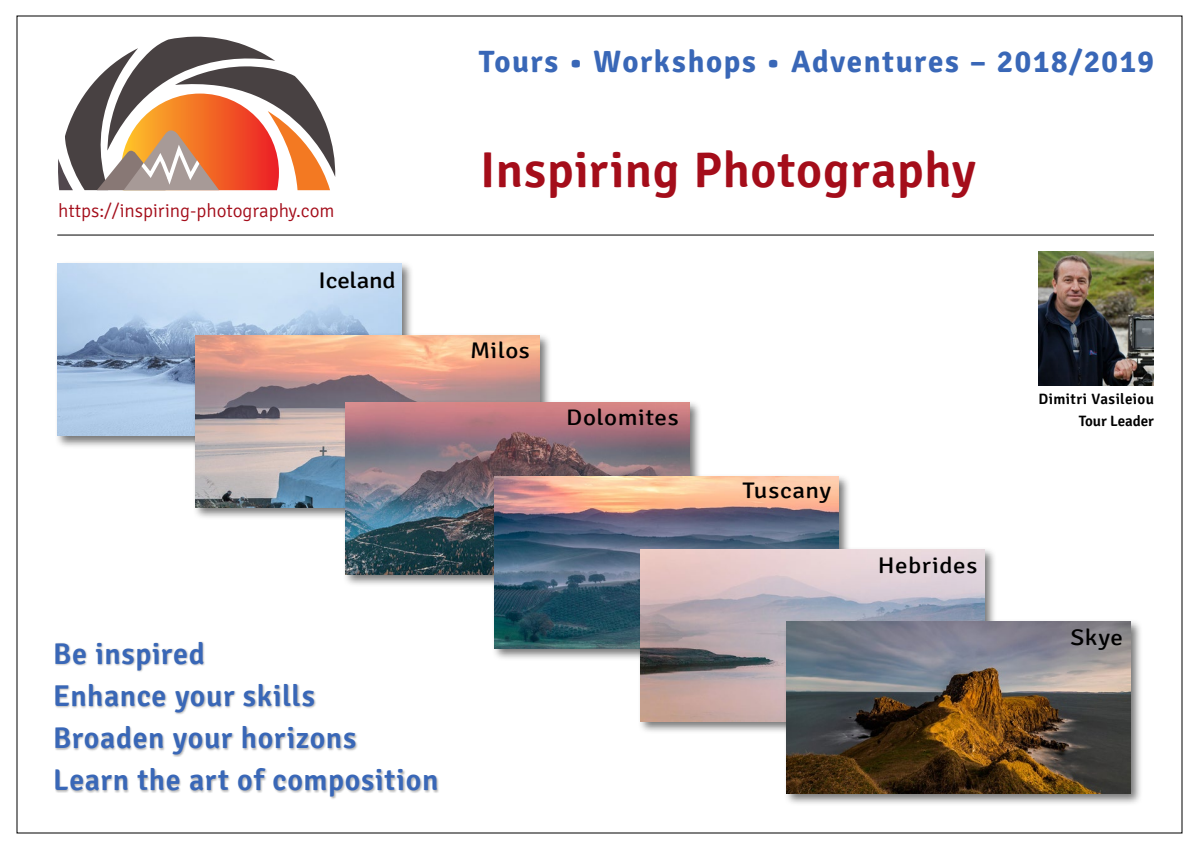
<style>
.page{position:relative;width:1200px;height:850px;background:#fff}
.page>*{position:absolute;margin:0;border:0;box-sizing:border-box;transform-origin:0 0}
.t1{font:600 50px "Signika";letter-spacing:.01em;color:#a40d1a}
.t2{font:700 31px "Signika Negative";letter-spacing:.05em;color:#3967b7}
.t3{font:600 30px/42px "Signika";letter-spacing:.02em;color:#3967b7}
.t4{font:22.5px "Signika";letter-spacing:.02em;color:#000;scale:1.11 1}
.t5{font:22.5px "Signika";letter-spacing:-.01em;color:#000;scale:1.11 1}
.t6{font:300 19px "Signika";color:#a40d1a}
.t7{font:600 15px/22px "Signika";letter-spacing:.02em;color:#000;text-align:right}
</style>
<div class="page">
<svg style="left:58px;top:37px;width:278px;height:153px"></svg>
<div style="left:55px;top:261px;width:359px;height:188px;background:#000;opacity:.54"></div>
<img style="left:57px;top:264px;width:344px;height:172px">
<div style="left:192px;top:333px;width:360px;height:187px;background:#000;opacity:.54"></div>
<img style="left:195px;top:336px;width:344px;height:172px">
<div style="left:343px;top:400px;width:359px;height:187px;background:#000;opacity:.54"></div>
<img style="left:345px;top:402px;width:345px;height:173px">
<div style="left:492px;top:474px;width:359px;height:187px;background:#000;opacity:.54"></div>
<img style="left:494px;top:476px;width:344px;height:172px">
<div style="left:638px;top:547px;width:359px;height:187px;background:#000;opacity:.54"></div>
<img style="left:640px;top:549px;width:345px;height:172px">
<div style="left:784px;top:619px;width:359px;height:187px;background:#000;opacity:.54"></div>
<img style="left:786px;top:622px;width:345px;height:172px">
<hr style="left:57px;top:235px;width:1097px;height:1px;background:#000">
<div style="left:55px;top:641px;width:385px;height:158px;background:#000;opacity:.3"></div>
<img style="left:1038px;top:252px;width:116px;height:133px">
<p class="t6" style="left:58px;top:201px;width:278px">https://inspiring-photography.com</p>
<p class="t5" style="left:319px;top:267px;width:71px">Iceland</p>
<p class="t3" style="left:53px;top:633px;width:387px">Be inspired<br>Enhance your skills<br>Broaden your horizons<br>Learn the art of composition</p>
<p class="t2" style="left:479px;top:43px;width:677px">Tours • Workshops • Adventures – 2018/2019</p>
<h1 class="t1" style="left:480px;top:141px;width:497px">Inspiring Photography</h1>
<p class="t4" style="left:470px;top:337px;width:55px">Milos</p>
<p class="t4" style="left:566px;top:405px;width:103px">Dolomites</p>
<p class="t4" style="left:743px;top:477px;width:81px">Tuscany</p>
<p class="t4" style="left:878px;top:553px;width:91px">Hebrides</p>
<p class="t7" style="left:1039px;top:388px;width:117px">Dimitri Vasileiou<br>Tour Leader</p>
<p class="t4" style="left:1071px;top:625px;width:49px">Skye</p>
</div>
